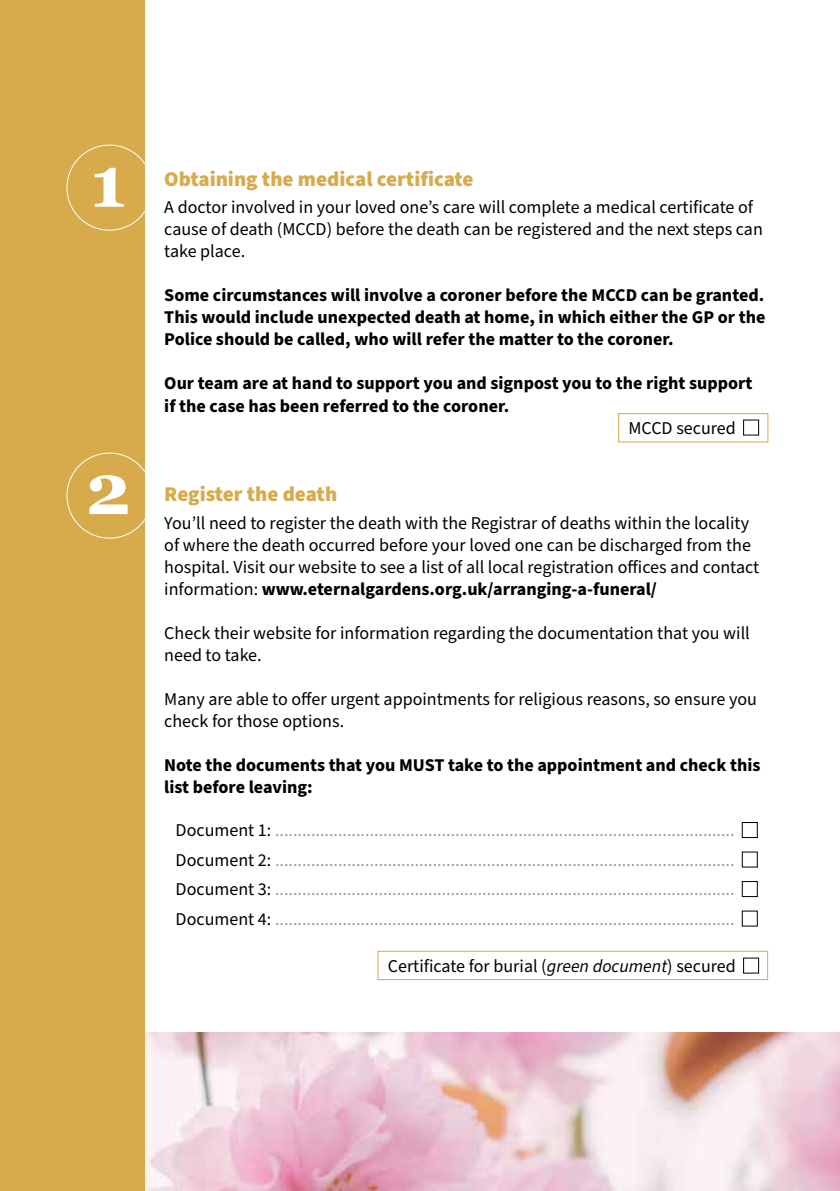
<style>
.page{position:relative;width:840px;height:1191px;background:#fff}
.page>*{position:absolute;margin:0;border:0;box-sizing:border-box;transform-origin:0 0}
.t1{font:700 72px "Georgia";color:#fff}
.t2{font:900 21px "Source Sans Pro";color:#d7aa4c}
.t3{font:18px/22px "Source Sans Pro";color:#000}
.t4{font:18px/29.6px "Source Sans Pro";color:#9d9d9c;text-align:justify}
.t5{font:700 18px/22px "Source Sans Pro";color:#000}
.s1{font-weight:700}
.s2{color:#000}
.s3{font-style:italic}
</style>
<div class="page">
<img style="left:144px;top:1032px;width:695px;height:159px">
<div style="left:377px;top:950px;width:390px;height:30px;border:1px solid #d7aa4c"></div>
<div style="left:617px;top:413px;width:151px;height:29px;border:1px solid #d7aa4c"></div>
<div style="left:741px;top:822px;width:16px;height:16px;border:1px solid #000"></div>
<div style="left:741px;top:881px;width:16px;height:16px;border:1px solid #000"></div>
<div style="left:0;top:0;width:144px;height:1191px;background:#d7aa4c"></div>
<h1 class="t1" style="left:90px;top:127px;width:37px">1</h1>
<h1 class="t1" style="left:85px;top:435px;width:47px">2</h1>
<p class="t2" style="left:164px;top:164px;width:311px">Obtaining the medical certificate</p>
<p class="t3" style="left:164px;top:197px;width:599px">A doctor involved in your loved one’s care will complete a medical certificate of cause of death (MCCD) before the death can be registered and the next steps can take place.</p>
<p class="t5" style="left:164px;top:285px;width:602px;text-align:justify">Some circumstances will involve a coroner before the MCCD can be granted.<br>This would include unexpected death at home, in which either the GP or the Police should be called, who will refer the matter to the coroner.</p>
<p class="t5" style="left:164px;top:373px;width:589px">Our team are at hand to support you and signpost you to the right support if the case has been referred to the coroner.</p>
<p class="t3" style="left:628px;top:417px;width:109px">MCCD secured</p>
<p class="t2" style="left:164px;top:480px;width:174px">Register the death</p>
<p class="t3" style="left:164px;top:512px;width:596px">You’ll need to register the death with the Registrar of deaths within the locality of where the death occurred before your loved one can be discharged from the hospital. Visit our website to see a list of all local registration offices and contact information: <span class="s1">www.eternalgardens.org.uk/arranging-a-funeral/</span></p>
<p class="t3" style="left:164px;top:622px;width:586px">Check their website for information regarding the documentation that you will need to take.</p>
<p class="t3" style="left:164px;top:688px;width:594px">Many are able to offer urgent appointments for religious reasons, so ensure you check for those options.</p>
<p class="t5" style="left:164px;top:754px;width:597px">Note the documents that you MUST take to the appointment and check this list before leaving:</p>
<p class="t4" style="left:175px;top:815px;width:560px"><span class="s2">Document 1:</span> ......................................................................................................<br><span class="s2">Document 2:</span> ......................................................................................................<br><span class="s2">Document 3:</span> ......................................................................................................<br><span class="s2">Document 4:</span> ......................................................................................................</p>
<p class="t3" style="left:387px;top:955px;width:349px">Certificate for burial (<span class="s3">green document</span>) secured</p>
</div>
